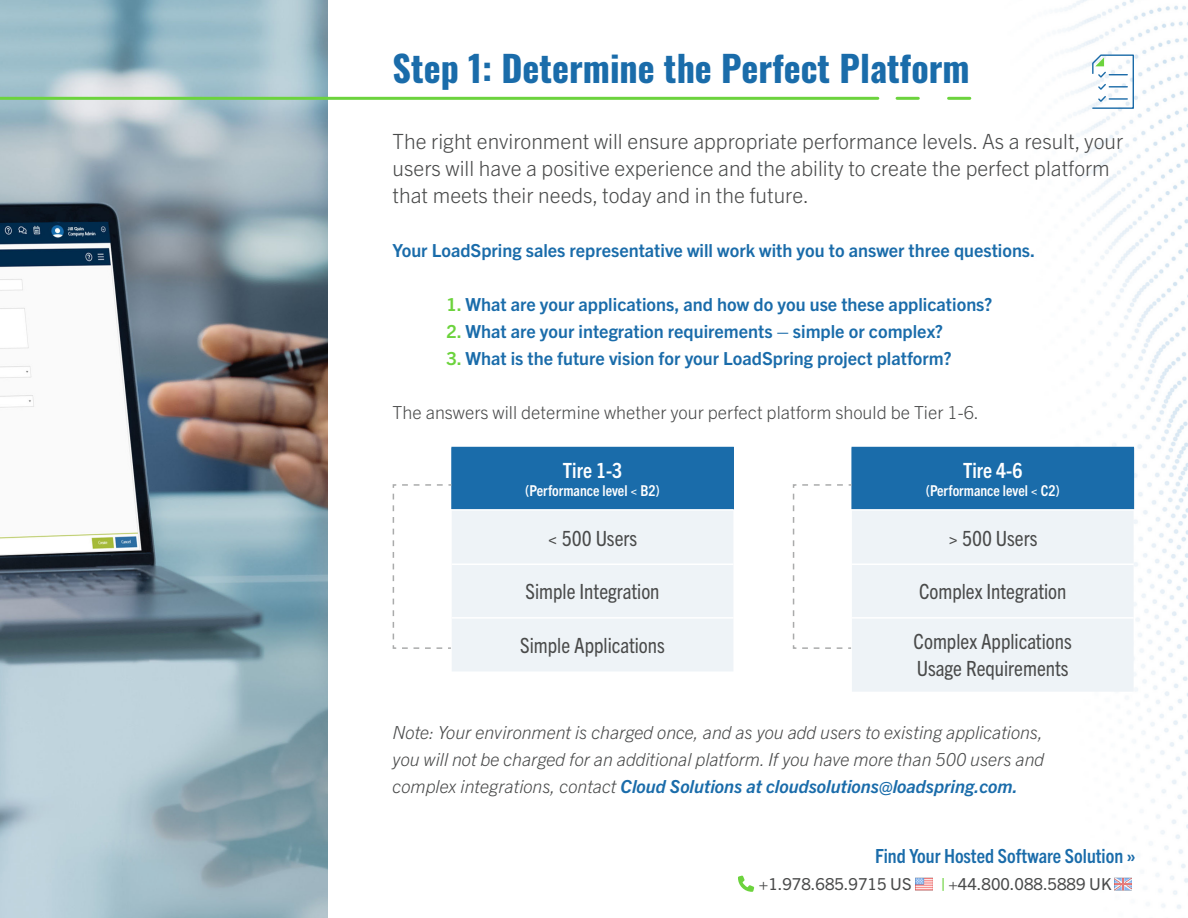
<style>
.page{position:relative;width:1188px;height:918px;background:#fff}
.page>*{position:absolute;margin:0;border:0;box-sizing:border-box;transform-origin:0 0}
.t1{font:700 36px "Oswald";color:#1a6caa}
.t2{font:300 21px/27px "Trade Gothic Next LT Pro";color:#494a4a}
.t3{font:condensed 21px "Trade Gothic Next LT Pro";color:#494a4a}
.t4{font:700 condensed 21px "Trade Gothic Next LT Pro";color:#fff}
.t5{font:700 condensed 19.5px "Trade Gothic Next LT Pro";color:#1a6caa}
.t6{font:700 18px "Trade Gothic Next LT Pro";color:#1a6caa}
.t7{font:italic 300 18px/27px "Trade Gothic Next LT Pro";color:#494a4a;text-align:justify}
.t8{font:300 18px "Trade Gothic Next LT Pro";color:#494a4a}
.t9{font:16.5px "Trade Gothic Next LT Pro";color:#494a4a}
.t10{font:700 condensed 15px "Trade Gothic Next LT Pro";color:#fff}
.s1{color:#6cd33d}
.s2{font-weight:700;color:#1a6caa}
.s3{font-family:"Trade Gothic Next LT Pro Hv Cm";color:#6cd33d}
</style>
<div class="page">
<img style="left:916px;top:0;width:272px;height:909px">
<svg style="left:738px;top:876px;width:16px;height:16px"></svg>
<img style="left:915px;top:876px;width:18px;height:17px">
<img style="left:1115px;top:876px;width:17px;height:17px">
<img style="left:0;top:0;width:328px;height:918px">
<svg style="left:897px;top:97px;width:73px;height:3px"></svg>
<hr style="left:0;top:97px;width:878px;height:3px;background:#6cd33d">
<div style="left:452px;top:447px;width:281px;height:63px;background:#1a6caa"></div>
<div style="left:452px;top:511px;width:281px;height:160px;background:#eef3f7"></div>
<hr style="left:733px;top:448px;width:1px;height:61px;background:#1a6caa">
<hr style="left:451px;top:447px;width:283px;height:1px;background:#1a6caa">
<hr style="left:451px;top:448px;width:1px;height:61px;background:#1a6caa">
<hr style="left:451px;top:509px;width:283px;height:2px;background:#fff">
<hr style="left:452px;top:563px;width:281px;height:2px;background:#fff">
<hr style="left:452px;top:617px;width:281px;height:2px;background:#fff">
<svg style="left:392px;top:483px;width:61px;height:167px"></svg>
<div style="left:852px;top:447px;width:282px;height:63px;background:#1a6caa"></div>
<div style="left:852px;top:511px;width:282px;height:181px;background:#eef3f7"></div>
<hr style="left:852px;top:509px;width:282px;height:2px;background:#fff">
<hr style="left:852px;top:563px;width:282px;height:2px;background:#fff">
<hr style="left:852px;top:617px;width:282px;height:2px;background:#fff">
<svg style="left:792px;top:483px;width:61px;height:167px"></svg>
<svg style="left:1091px;top:54px;width:43px;height:56px"></svg>
<p class="t1" style="left:393px;top:36px;width:578px">Step 1: Determine the Perfect Platform</p>
<p class="t2" style="left:393px;top:127px;width:732px">The right environment will ensure appropriate performance levels. As a result, your users will have a positive experience and the ability to create the perfect platform that meets their needs, today and in the future.</p>
<p class="t6" style="left:393px;top:238px;width:644px">Your LoadSpring sales representative will work with you to answer three questions.</p>
<p class="t6" style="left:447px;top:292px;width:547px"><span class="s1">1.</span> What are your applications, and how do you use these applications?</p>
<p class="t6" style="left:447px;top:319px;width:498px"><span class="s1">2.</span> What are your integration requirements – simple or complex?</p>
<p class="t6" style="left:447px;top:346px;width:507px"><span class="s1">3.</span> What is the future vision for your LoadSpring project platform?</p>
<p class="t8" style="left:393px;top:400px;width:588px">The answers will determine whether your perfect platform should be Tier 1-6.</p>
<p class="t4" style="left:563px;top:456px;width:61px">Tire 1-3</p>
<p class="t10" style="left:525px;top:480px;width:136px">(Performance level &lt; B2)</p>
<p class="t3" style="left:548px;top:524px;width:91px">&lt; 500 Users</p>
<p class="t3" style="left:526px;top:577px;width:135px">Simple Integration</p>
<p class="t3" style="left:520px;top:631px;width:146px">Simple Applications</p>
<p class="t4" style="left:963px;top:456px;width:61px">Tire 4-6</p>
<p class="t10" style="left:926px;top:480px;width:136px">(Performance level &lt; C2)</p>
<p class="t3" style="left:948px;top:524px;width:91px">&gt; 500 Users</p>
<p class="t3" style="left:919px;top:577px;width:149px">Complex Integration</p>
<p class="t3" style="left:914px;top:627px;width:160px">Complex Applications</p>
<p class="t3" style="left:917px;top:654px;width:153px">Usage Requirements</p>
<p class="t7" style="left:393px;top:718px;width:653px">Note: Your environment is charged once, and as you add users to existing applications, you will not be charged for an additional platform. If you have more than 500 users and complex integrations, contact <span class="s2">Cloud Solutions at cloudsolutions@loadspring.com.</span></p>
<p class="t5" style="left:875px;top:843px;width:262px">Find Your Hosted Software Solution »</p>
<p class="t9" style="left:759px;top:873px;width:154px">+1.978.685.9715 US</p>
<p class="t9" style="left:942px;top:873px;width:171px"><span class="s3">|</span> +44.800.088.5889 UK</p>
</div>
